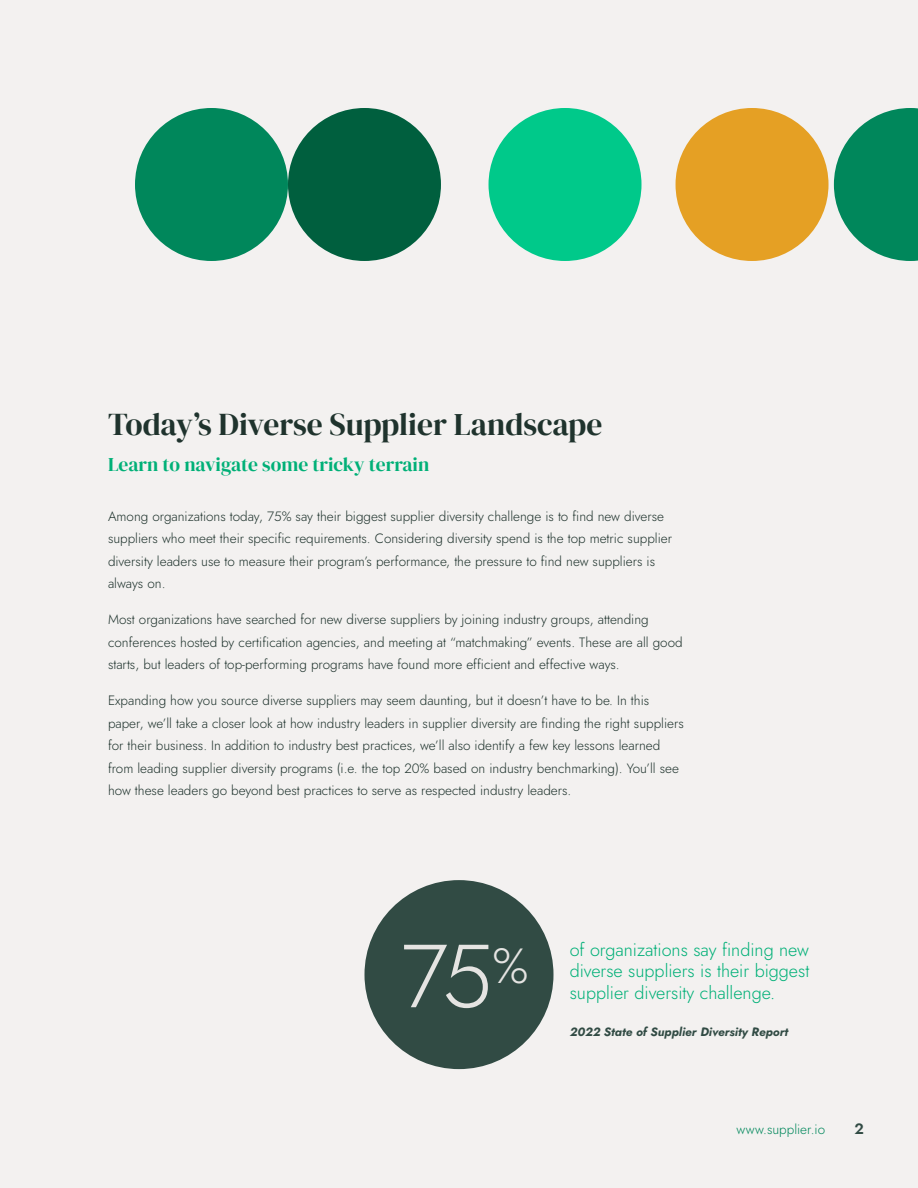
<style>
.page{position:relative;width:918px;height:1188px;background:#f3f1f0}
.page>*{position:absolute;margin:0;border:0;box-sizing:border-box;transform-origin:0 0}
.t1{font:300 89.25px "Jost";color:#e5e4e2}
.t2{font:31.5px "DM Serif Display";color:#1f332d}
.t3{font:19.5px "DM Serif Display";color:#00b077}
.t4{font:300 18px/21.6px "Jost";color:#00b077;text-align:justify}
.t5{font:600 15px "Jost";color:#314b44}
.t6{font:300 13.5px/22.5px "Jost";color:#1f332d}
.t7{font:300 13.5px "Jost";color:#00875b}
.t8{font:italic 700 12px "Jost";color:#314b44}
</style>
<div class="page">
<div style="left:288px;top:108px;width:153px;height:153px;background:#005f3e;border-radius:50%"></div>
<div style="left:135px;top:108px;width:153px;height:153px;background:#00875b;border-radius:50%"></div>
<div style="left:489px;top:108px;width:153px;height:153px;background:#00c98a;border-radius:50%"></div>
<div style="left:676px;top:108px;width:153px;height:153px;background:#e5a024;border-radius:50%"></div>
<svg style="left:834px;top:108px;width:84px;height:153px"></svg>
<div style="left:364px;top:880px;width:190px;height:189px;background:#314b44;border-radius:50%"></div>
<h2 class="t2" style="left:108px;top:407px;width:496px">Today’s Diverse Supplier Landscape</h2>
<h3 class="t3" style="left:108px;top:454px;width:323px">Learn to navigate some tricky terrain</h3>
<p class="t6" style="left:108px;top:505px;width:566px">Among organizations today, 75% say their biggest supplier diversity challenge is to find new diverse suppliers who meet their specific requirements. Considering diversity spend is the top metric supplier diversity leaders use to measure their program’s performance, the pressure to find new suppliers is always on.</p>
<p class="t6" style="left:108px;top:609px;width:576px">Most organizations have searched for new diverse suppliers by joining industry groups, attending conferences hosted by certification agencies, and meeting at “matchmaking” events. These are all good starts, but leaders of top-performing programs have found more efficient and effective ways.</p>
<p class="t6" style="left:108px;top:690px;width:577px">Expanding how you source diverse suppliers may seem daunting, but it doesn’t have to be. In this paper, we’ll take a closer look at how industry leaders in supplier diversity are finding the right suppliers for their business. In addition to industry best practices, we’ll also identify a few key lessons learned from leading supplier diversity programs (i.e. the top 20% based on industry benchmarking). You’ll see how these leaders go beyond best practices to serve as respected industry leaders.</p>
<h1 class="t1" style="left:401px;top:915px;width:129px">75<sup>%</sup></h1>
<h3 class="t4" style="left:570px;top:939px;width:241px">of organizations say finding new diverse suppliers is their biggest supplier diversity challenge.</h3>
<p class="t8" style="left:570px;top:1024px;width:220px">2022 State of Supplier Diversity Report</p>
<p class="t7" style="left:737px;top:1120px;width:90px">www.supplier.io</p>
<p class="t5" style="left:855px;top:1118px;width:11px">2</p>
</div>
